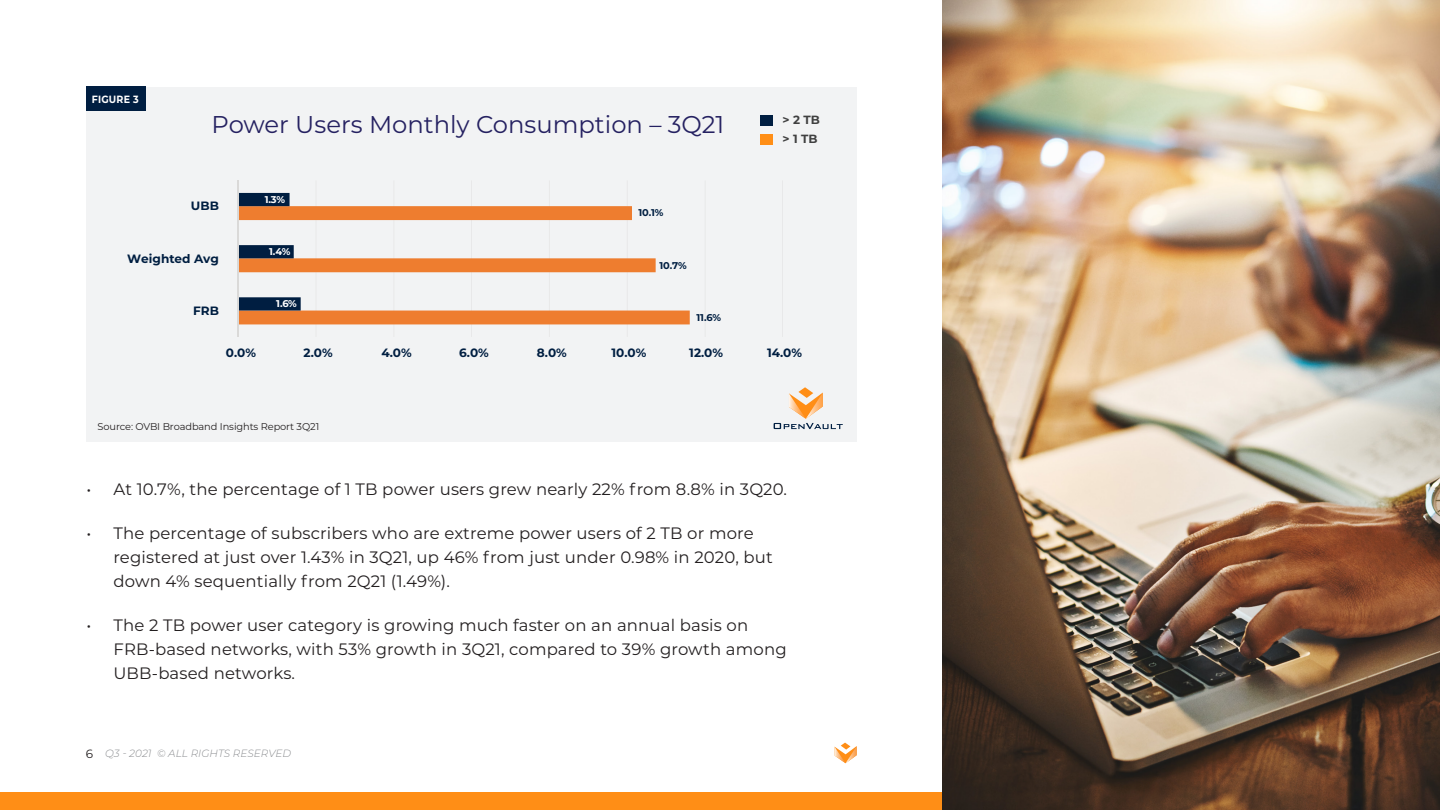
<style>
.page{position:relative;width:1440px;height:810px;background:#fff}
.page>*{position:absolute;margin:0;border:0;box-sizing:border-box;transform-origin:0 0}
.t1{font:24.3px "Montserrat";color:#252161}
.t2{font:16.5px/24px "Montserrat";letter-spacing:.01em;color:#231f20}
.t3{font:700 12.15px "Montserrat";color:#001e41}
.t4{font:700 11.85px/19px "Montserrat";color:#404040}
.t5{font:italic 300 10.5px "Montserrat";color:#8a8c8f}
.t6{font:700 10.5px "Montserrat";letter-spacing:.02em;color:#fff;scale:.9 1}
.t7{font:9.75px "Montserrat";letter-spacing:-.01em;color:#231f20}
.t8{font:700 9.75px "Montserrat";color:#001e41}
.t9{font:700 9.75px "Montserrat";color:#fff}
.s1{font-weight:400;font-style:normal;font-size:12px;color:#231f20}
</style>
<div class="page">
<svg style="left:834px;top:743px;width:22px;height:20px"></svg>
<div style="left:0;top:793px;width:945px;height:17px;background:#ff8e16"></div>
<div style="left:86px;top:87px;width:770px;height:354px;background:#f2f3f4"></div>
<div style="left:760px;top:115px;width:13px;height:11px;background:#001e41"></div>
<div style="left:760px;top:134px;width:13px;height:11px;background:#ff8e16"></div>
<hr style="left:316px;top:180px;width:1px;height:157px;background:#dad9d8">
<hr style="left:394px;top:180px;width:1px;height:157px;background:#dad9d8">
<hr style="left:471px;top:180px;width:1px;height:157px;background:#dad9d8">
<hr style="left:549px;top:180px;width:1px;height:157px;background:#dad9d8">
<hr style="left:627px;top:180px;width:1px;height:157px;background:#dad9d8">
<hr style="left:705px;top:180px;width:1px;height:157px;background:#dad9d8">
<hr style="left:782px;top:180px;width:1px;height:157px;background:#dad9d8">
<svg style="left:239px;top:206px;width:451px;height:118px"></svg>
<svg style="left:239px;top:193px;width:62px;height:118px"></svg>
<hr style="left:237px;top:180px;width:2px;height:157px;background:#dad9d8">
<svg style="left:773px;top:387px;width:70px;height:42px"></svg>
<div style="left:86px;top:87px;width:60px;height:24px;background:#001e41"></div>
<img style="left:942px;top:0;width:498px;height:810px">
<p class="t6" style="left:92px;top:91px;width:54px">FIGURE 3</p>
<p class="t1" style="left:212px;top:108px;width:514px">Power Users Monthly Consumption – 3Q21</p>
<p class="t3" style="left:191px;top:197px;width:30px">UBB</p>
<p class="t9" style="left:265px;top:193px;width:22px">1.3%</p>
<p class="t8" style="left:638px;top:206px;width:26px">10.1%</p>
<p class="t3" style="left:127px;top:249px;width:93px">Weighted Avg</p>
<p class="t3" style="left:193px;top:302px;width:27px">FRB</p>
<p class="t9" style="left:269px;top:245px;width:23px">1.4%</p>
<p class="t9" style="left:276px;top:296px;width:22px">1.6%</p>
<p class="t8" style="left:659px;top:258px;width:29px">10.7%</p>
<p class="t8" style="left:696px;top:310px;width:26px">11.6%</p>
<p class="t4" style="left:782px;top:110px;width:39px">&gt; 2 TB &gt; 1 TB</p>
<p class="t3" style="left:226px;top:344px;width:32px">0.0%</p>
<p class="t3" style="left:304px;top:344px;width:31px">2.0%</p>
<p class="t3" style="left:381px;top:344px;width:32px">4.0%</p>
<p class="t3" style="left:459px;top:344px;width:31px">6.0%</p>
<p class="t3" style="left:537px;top:344px;width:31px">8.0%</p>
<p class="t3" style="left:611px;top:344px;width:36px">10.0%</p>
<p class="t3" style="left:689px;top:344px;width:35px">12.0%</p>
<p class="t3" style="left:767px;top:344px;width:37px">14.0%</p>
<p class="t7" style="left:98px;top:420px;width:223px">Source: OVBI Broadband Insights Report 3Q21</p>
<p class="t2" style="left:86px;top:476px;width:702px">• At 10.7%, the percentage of 1 TB power users grew nearly 22% from 8.8% in 3Q20.</p>
<p class="t2" style="left:113px;top:521px;width:661px;text-indent:-27px">• The percentage of subscribers who are extreme power users of 2 TB or more registered at just over 1.43% in 3Q21, up 46% from just under 0.98% in 2020, but down 4% sequentially from 2Q21 (1.49%).</p>
<p class="t2" style="left:113px;top:613px;width:675px;text-indent:-27px">• The 2 TB power user category is growing much faster on an annual basis on<br>FRB-based networks, with 53% growth in 3Q21, compared to 39% growth among<br>UBB-based networks.</p>
<p class="t5" style="left:86px;top:747px;width:207px"><span class="s1">6</span> Q3 - 2021 © ALL RIGHTS RESERVED</p>
</div>
